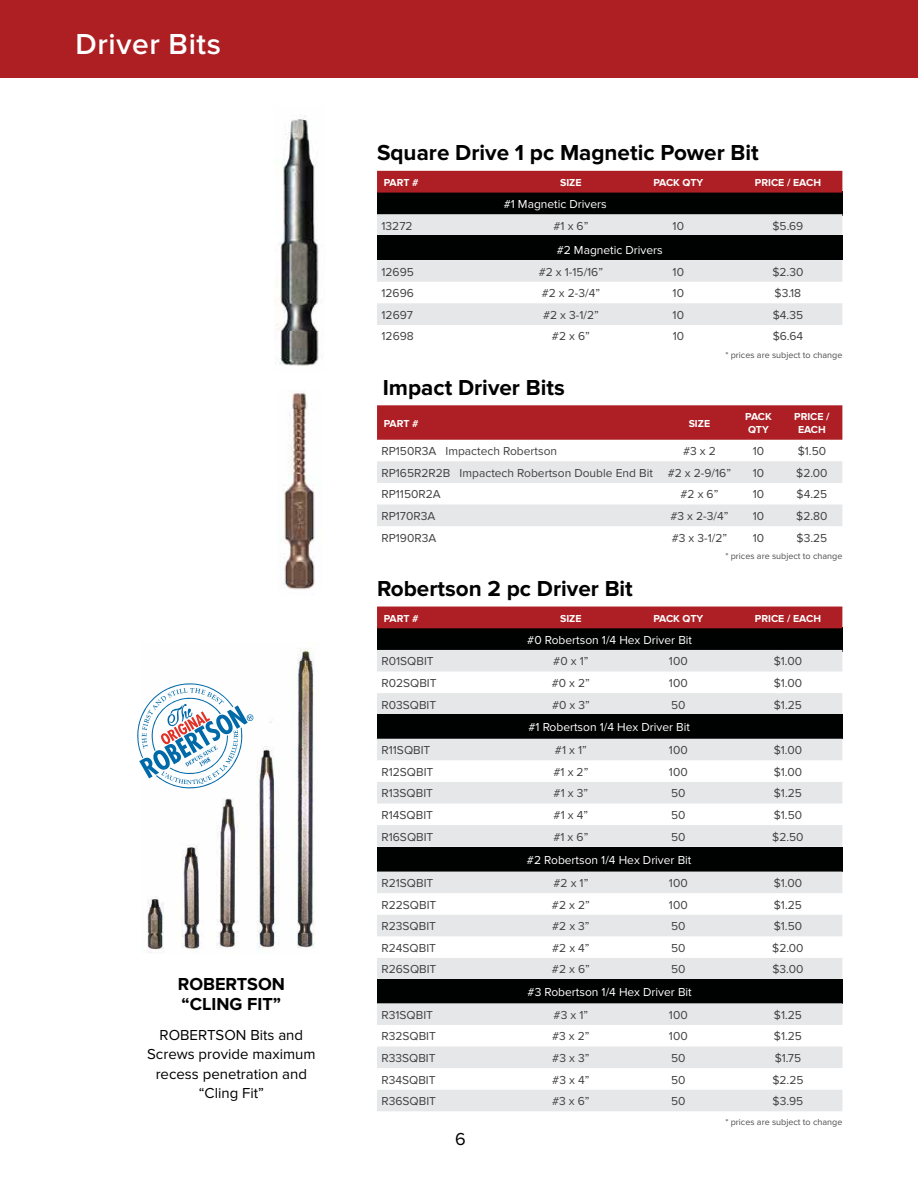
<style>
.page{position:relative;width:918px;height:1188px;background:#fff}
.page>*{position:absolute;margin:0;border:0;box-sizing:border-box;transform-origin:0 0}
.t1{font:600 30px "Proxima Nova";letter-spacing:.02em;color:#fff}
.t2{font:700 22.5px "Proxima Nova";color:#000}
.t3{font:700 18px/19.5px "Proxima Nova";color:#000}
.t4{font:18px "Proxima Nova";color:#000101}
.t5{font:15px/19.5px "Proxima Nova";color:#000;text-align:center}
.t6{font:12px "Proxima Nova";color:#414042}
.t7{font:12px "Proxima Nova";color:#fff}
.t8{font:700 10.5px/12.6px "Proxima Nova";color:#fff}
.t9{font:9px "Proxima Nova";color:#4d4d4f}
</style>
<div class="page">
<div style="left:0;top:0;width:918px;height:78px;background:#ad1f23"></div>
<img style="left:274px;top:116px;width:45px;height:250px">
<img style="left:147px;top:642px;width:168px;height:311px">
<svg style="left:137px;top:682px;width:116px;height:108px"></svg>
<div style="left:377px;top:627px;width:465px;height:24px;background:#000101"></div>
<div style="left:377px;top:607px;width:465px;height:21px;background:#ad1f24"></div>
<svg style="left:377px;top:650px;width:465px;height:65px"></svg>
<div style="left:377px;top:715px;width:465px;height:24px;background:#000101"></div>
<svg style="left:377px;top:739px;width:465px;height:108px;fill:#e6e7e8"></svg>
<div style="left:377px;top:847px;width:465px;height:25px;background:#000101"></div>
<svg style="left:377px;top:872px;width:465px;height:107px;fill:#e6e7e8"></svg>
<div style="left:377px;top:979px;width:465px;height:24px;background:#000101"></div>
<svg style="left:377px;top:1003px;width:465px;height:108px;fill:#e6e7e8"></svg>
<img style="left:283px;top:392px;width:32px;height:198px">
<div style="left:377px;top:405px;width:465px;height:35px;background:#ad1f24"></div>
<svg style="left:377px;top:461px;width:465px;height:65px"></svg>
<div style="left:377px;top:191px;width:465px;height:25px;background:#000101"></div>
<div style="left:377px;top:171px;width:465px;height:22px;background:#ad1f24"></div>
<svg style="left:377px;top:214px;width:465px;height:22px;background:#d9dadb"></svg>
<div style="left:377px;top:236px;width:465px;height:24px;background:#000101"></div>
<svg style="left:377px;top:260px;width:465px;height:65px"></svg>
<h1 class="t1" style="left:76px;top:27px;width:147px">Driver Bits</h1>
<h3 class="t3" style="left:178px;top:975px;width:109px">ROBERTSON “CLING FIT”</h3>
<p class="t5" style="left:147px;top:1025px;width:170px">ROBERTSON Bits and<br>Screws provide maximum recess penetration and “Cling Fit”</p>
<h2 class="t2" style="left:377px;top:140px;width:383px">Square Drive 1 pc Magnetic Power Bit</h2>
<p class="t8" style="left:384px;top:176px;width:36px">PART #</p>
<p class="t8" style="left:560px;top:176px;width:23px">SIZE</p>
<p class="t8" style="left:653px;top:176px;width:51px">PACK QTY</p>
<p class="t8" style="left:755px;top:176px;width:68px">PRICE / EACH</p>
<p class="t7" style="left:504px;top:197px;width:105px">#1 Magnetic Drivers</p>
<p class="t6" style="left:382px;top:219px;width:33px">13272</p>
<p class="t6" style="left:553px;top:219px;width:36px">#1 x 6”</p>
<p class="t6" style="left:673px;top:219px;width:13px">10</p>
<p class="t6" style="left:773px;top:219px;width:32px">$5.69</p>
<p class="t6" style="left:382px;top:265px;width:34px">12695</p>
<p class="t6" style="left:539px;top:265px;width:66px">#2 x 1-15/16”</p>
<p class="t6" style="left:673px;top:265px;width:13px">10</p>
<p class="t6" style="left:772px;top:265px;width:32px">$2.30</p>
<p class="t6" style="left:382px;top:286px;width:34px">12696</p>
<p class="t6" style="left:542px;top:286px;width:60px">#2 x 2-3/4”</p>
<p class="t6" style="left:673px;top:286px;width:13px">10</p>
<p class="t6" style="left:775px;top:286px;width:28px">$3.18</p>
<p class="t6" style="left:382px;top:308px;width:33px">12697</p>
<p class="t6" style="left:543px;top:308px;width:57px">#2 x 3-1/2”</p>
<p class="t6" style="left:673px;top:308px;width:13px">10</p>
<p class="t6" style="left:773px;top:308px;width:32px">$4.35</p>
<p class="t6" style="left:382px;top:330px;width:34px">12698</p>
<p class="t6" style="left:552px;top:330px;width:39px">#2 x 6”</p>
<p class="t6" style="left:673px;top:330px;width:13px">10</p>
<p class="t6" style="left:773px;top:330px;width:32px">$6.64</p>
<p class="t7" style="left:557px;top:243px;width:108px">#2 Magnetic Drivers</p>
<p class="t9" style="left:725px;top:350px;width:118px">* prices are subject to change</p>
<h2 class="t2" style="left:383px;top:374px;width:184px">Impact Driver Bits</h2>
<p class="t8" style="left:384px;top:417px;width:36px">PART #</p>
<p class="t8" style="left:689px;top:417px;width:23px">SIZE</p>
<p class="t8" style="left:745px;top:411px;width:28px">PACK<br>QTY</p>
<p class="t8" style="left:794px;top:411px;width:37px;text-align:center">PRICE /<br>EACH</p>
<p class="t6" style="left:382px;top:444px;width:177px">RP150R3A Impactech Robertson</p>
<p class="t6" style="left:683px;top:444px;width:34px">#3 x 2</p>
<p class="t6" style="left:753px;top:444px;width:13px">10</p>
<p class="t6" style="left:798px;top:444px;width:30px">$1.50</p>
<p class="t6" style="left:382px;top:466px;width:351px">RP165R2R2B Impactech Robertson Double End Bit #2 x 2-9/16”</p>
<p class="t6" style="left:753px;top:466px;width:13px">10</p>
<p class="t6" style="left:796px;top:466px;width:33px">$2.00</p>
<p class="t6" style="left:382px;top:488px;width:61px">RP1150R2A</p>
<p class="t6" style="left:680px;top:488px;width:39px">#2 x 6”</p>
<p class="t6" style="left:753px;top:488px;width:13px">10</p>
<p class="t6" style="left:797px;top:488px;width:32px">$4.25</p>
<p class="t6" style="left:382px;top:509px;width:55px">RP170R3A</p>
<p class="t6" style="left:670px;top:509px;width:60px">#3 x 2-3/4”</p>
<p class="t6" style="left:753px;top:509px;width:13px">10</p>
<p class="t6" style="left:796px;top:509px;width:33px">$2.80</p>
<p class="t6" style="left:382px;top:531px;width:56px">RP190R3A</p>
<p class="t6" style="left:672px;top:531px;width:57px">#3 x 3-1/2”</p>
<p class="t6" style="left:753px;top:531px;width:13px">10</p>
<p class="t6" style="left:797px;top:531px;width:32px">$3.25</p>
<p class="t9" style="left:725px;top:551px;width:118px">* prices are subject to change</p>
<h2 class="t2" style="left:377px;top:576px;width:257px">Robertson 2 pc Driver Bit</h2>
<p class="t8" style="left:384px;top:612px;width:36px">PART #</p>
<p class="t8" style="left:560px;top:612px;width:23px">SIZE</p>
<p class="t8" style="left:653px;top:612px;width:51px">PACK QTY</p>
<p class="t8" style="left:755px;top:612px;width:68px">PRICE / EACH</p>
<p class="t7" style="left:527px;top:633px;width:166px">#0 Robertson 1/4 Hex Driver Bit</p>
<p class="t6" style="left:382px;top:655px;width:54px">R01SQBIT</p>
<p class="t6" style="left:553px;top:655px;width:37px">#0 x 1”</p>
<p class="t6" style="left:669px;top:655px;width:20px">100</p>
<p class="t6" style="left:774px;top:655px;width:30px">$1.00</p>
<p class="t6" style="left:382px;top:676px;width:57px">R02SQBIT</p>
<p class="t6" style="left:552px;top:676px;width:40px">#0 x 2”</p>
<p class="t6" style="left:669px;top:676px;width:20px">100</p>
<p class="t6" style="left:774px;top:676px;width:30px">$1.00</p>
<p class="t6" style="left:382px;top:698px;width:56px">R03SQBIT</p>
<p class="t6" style="left:552px;top:698px;width:39px">#0 x 3”</p>
<p class="t6" style="left:671px;top:698px;width:16px">50</p>
<p class="t6" style="left:774px;top:698px;width:30px">$1.25</p>
<p class="t6" style="left:382px;top:743px;width:50px">R11SQBIT</p>
<p class="t6" style="left:555px;top:743px;width:33px">#1 x 1”</p>
<p class="t6" style="left:669px;top:743px;width:20px">100</p>
<p class="t6" style="left:774px;top:743px;width:30px">$1.00</p>
<p class="t6" style="left:382px;top:765px;width:53px">R12SQBIT</p>
<p class="t6" style="left:553px;top:765px;width:36px">#1 x 2”</p>
<p class="t6" style="left:669px;top:765px;width:20px">100</p>
<p class="t6" style="left:774px;top:765px;width:30px">$1.00</p>
<p class="t6" style="left:382px;top:787px;width:53px">R13SQBIT</p>
<p class="t6" style="left:554px;top:787px;width:36px">#1 x 3”</p>
<p class="t6" style="left:671px;top:787px;width:16px">50</p>
<p class="t6" style="left:774px;top:787px;width:30px">$1.25</p>
<p class="t6" style="left:382px;top:808px;width:53px">R14SQBIT</p>
<p class="t6" style="left:554px;top:808px;width:36px">#1 x 4”</p>
<p class="t6" style="left:671px;top:808px;width:16px">50</p>
<p class="t6" style="left:774px;top:808px;width:30px">$1.50</p>
<p class="t6" style="left:382px;top:830px;width:53px">R16SQBIT</p>
<p class="t6" style="left:553px;top:830px;width:36px">#1 x 6”</p>
<p class="t6" style="left:671px;top:830px;width:16px">50</p>
<p class="t6" style="left:772px;top:830px;width:33px">$2.50</p>
<p class="t7" style="left:528px;top:720px;width:163px">#1 Robertson 1/4 Hex Driver Bit</p>
<p class="t7" style="left:527px;top:853px;width:166px">#2 Robertson 1/4 Hex Driver Bit</p>
<p class="t6" style="left:382px;top:876px;width:53px">R21SQBIT</p>
<p class="t6" style="left:553px;top:876px;width:36px">#2 x 1”</p>
<p class="t6" style="left:669px;top:876px;width:20px">100</p>
<p class="t6" style="left:774px;top:876px;width:30px">$1.00</p>
<p class="t6" style="left:382px;top:898px;width:56px">R22SQBIT</p>
<p class="t6" style="left:552px;top:898px;width:39px">#2 x 2”</p>
<p class="t6" style="left:669px;top:898px;width:20px">100</p>
<p class="t6" style="left:774px;top:898px;width:30px">$1.25</p>
<p class="t6" style="left:382px;top:919px;width:56px">R23SQBIT</p>
<p class="t6" style="left:552px;top:919px;width:39px">#2 x 3”</p>
<p class="t6" style="left:671px;top:919px;width:16px">50</p>
<p class="t6" style="left:774px;top:919px;width:30px">$1.50</p>
<p class="t6" style="left:382px;top:941px;width:56px">R24SQBIT</p>
<p class="t6" style="left:552px;top:941px;width:39px">#2 x 4”</p>
<p class="t6" style="left:671px;top:941px;width:16px">50</p>
<p class="t6" style="left:772px;top:941px;width:33px">$2.00</p>
<p class="t6" style="left:382px;top:963px;width:56px">R26SQBIT</p>
<p class="t6" style="left:552px;top:963px;width:39px">#2 x 6”</p>
<p class="t6" style="left:671px;top:963px;width:16px">50</p>
<p class="t6" style="left:772px;top:963px;width:32px">$3.00</p>
<p class="t7" style="left:528px;top:985px;width:166px">#3 Robertson 1/4 Hex Driver Bit</p>
<p class="t6" style="left:382px;top:1008px;width:53px">R31SQBIT</p>
<p class="t6" style="left:554px;top:1008px;width:36px">#3 x 1”</p>
<p class="t6" style="left:669px;top:1008px;width:20px">100</p>
<p class="t6" style="left:774px;top:1008px;width:30px">$1.25</p>
<p class="t6" style="left:382px;top:1030px;width:56px">R32SQBIT</p>
<p class="t6" style="left:552px;top:1030px;width:39px">#3 x 2”</p>
<p class="t6" style="left:669px;top:1030px;width:20px">100</p>
<p class="t6" style="left:774px;top:1030px;width:30px">$1.25</p>
<p class="t6" style="left:382px;top:1051px;width:56px">R33SQBIT</p>
<p class="t6" style="left:552px;top:1051px;width:39px">#3 x 3”</p>
<p class="t6" style="left:671px;top:1051px;width:16px">50</p>
<p class="t6" style="left:775px;top:1051px;width:28px">$1.75</p>
<p class="t6" style="left:382px;top:1073px;width:56px">R34SQBIT</p>
<p class="t6" style="left:552px;top:1073px;width:39px">#3 x 4”</p>
<p class="t6" style="left:671px;top:1073px;width:16px">50</p>
<p class="t6" style="left:772px;top:1073px;width:33px">$2.25</p>
<p class="t6" style="left:382px;top:1094px;width:56px">R36SQBIT</p>
<p class="t6" style="left:552px;top:1094px;width:39px">#3 x 6”</p>
<p class="t6" style="left:671px;top:1094px;width:16px">50</p>
<p class="t6" style="left:773px;top:1094px;width:32px">$3.95</p>
<h3 class="t4" style="left:455px;top:1129px;width:12px">6</h3>
<p class="t9" style="left:725px;top:1117px;width:118px">* prices are subject to change</p>
</div>
